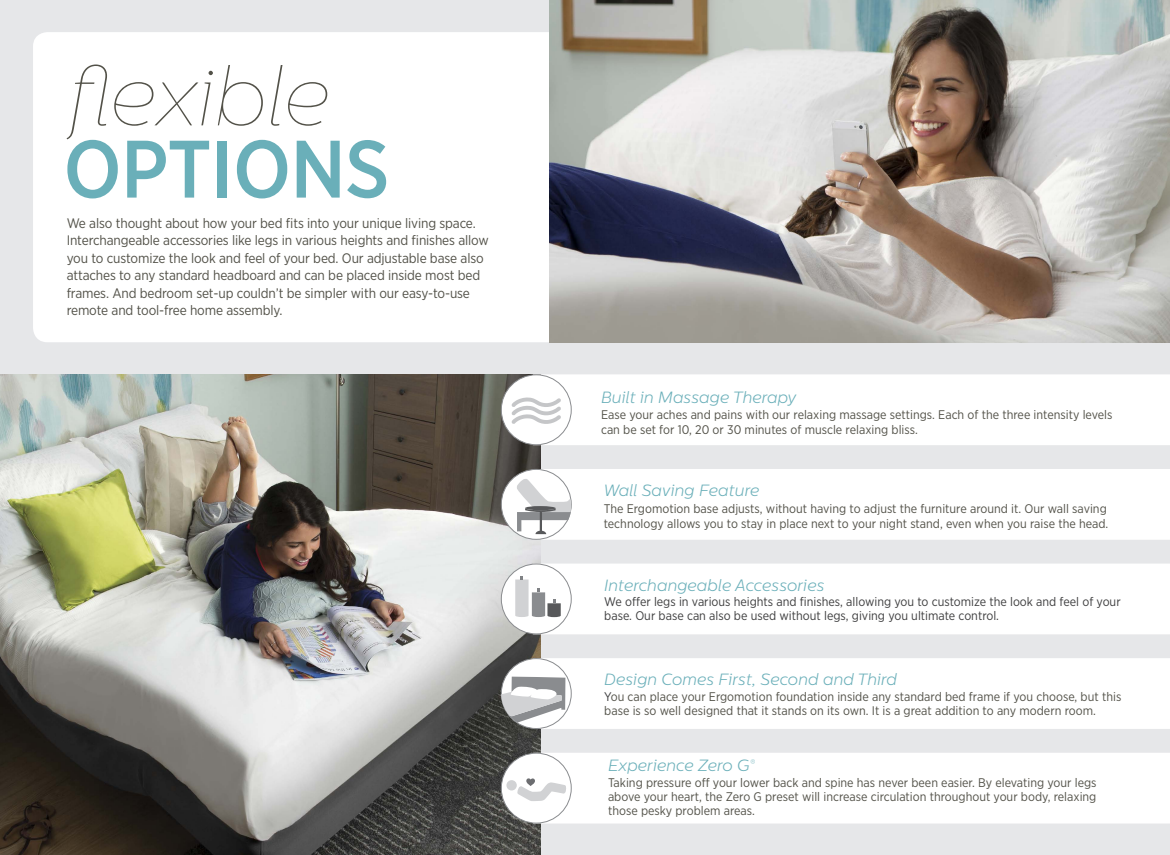
<style>
.page{position:relative;width:1170px;height:855px;background:#e6e7e9}
.page>*{position:absolute;margin:0;border:0;box-sizing:border-box;transform-origin:0 0}
.t1{font:italic 82.5px "Centrale Sans X Thin";letter-spacing:-.01em;color:#535249}
.t2{font:500 81.25px "Gotham Narrow";letter-spacing:-.01em;color:#6aafb9}
.t3{font:italic 300 16.25px "Centrale Sans";color:#6aafb9}
.t4{font:13.75px/17.5px "Gotham Narrow";letter-spacing:-.01em;color:#535249}
.t5{font:12.5px/13.8px "Gotham Narrow";color:#535249}
.t6{font:12.5px/13.8px "Gotham Narrow";color:#3e3e3f}
.s1{color:#3e3e3f}
</style>
<div class="page">
<img style="left:0;top:374px;width:541px;height:481px">
<div style="left:33px;top:32px;width:556px;height:310px;background:#fff;border-radius:14px"></div>
<div style="left:542px;top:469px;width:628px;height:71px;background:#fff"></div>
<div style="left:501px;top:469px;width:70px;height:70px;background:#fff;border-radius:50%"></div>
<div style="left:501px;top:469px;width:71px;height:71px;border:1px solid #8a8c8f;border-radius:50%"></div>
<svg style="left:517px;top:479px;width:54px;height:55px"></svg>
<svg style="left:525px;top:506px;width:31px;height:4px"></svg>
<div style="left:542px;top:564px;width:628px;height:70px;background:#fff"></div>
<div style="left:542px;top:374px;width:628px;height:71px;background:#fff"></div>
<div style="left:501px;top:375px;width:70px;height:70px;background:#fff;border-radius:50%"></div>
<div style="left:501px;top:374px;width:71px;height:71px;border:1px solid #8a8c8f;border-radius:50%"></div>
<svg style="left:511px;top:397px;width:50px;height:27px"></svg>
<svg style="left:542px;top:753px;width:628px;height:71px;background:#fdfdfd"></svg>
<div style="left:501px;top:753px;width:70px;height:70px;background:#fff;border-radius:50%"></div>
<div style="left:501px;top:753px;width:71px;height:71px;border:1px solid #8a8c8f;border-radius:50%"></div>
<div style="left:608px;top:756px;width:518px;height:65px;background:#fff"></div>
<div style="left:506px;top:780px;width:11px;height:11px;background:#d1d2d4;border-radius:50%"></div>
<svg style="left:517px;top:778px;width:49px;height:23px"></svg>
<div style="left:542px;top:658px;width:628px;height:71px;background:#fff"></div>
<div style="left:501px;top:659px;width:70px;height:70px;background:#fff;border-radius:50%"></div>
<svg style="left:501px;top:676px;width:65px;height:48px"></svg>
<div style="left:501px;top:564px;width:70px;height:70px;background:#fff;border-radius:50%"></div>
<div style="left:501px;top:564px;width:71px;height:70px;border:1px solid #8a8c8f;border-radius:50%"></div>
<img style="left:550px;top:0;width:620px;height:342px">
<svg style="left:515px;top:576px;width:46px;height:41px"></svg>
<p class="t1" style="left:69px;top:50px;width:263px">flexible</p>
<p class="t2" style="left:63px;top:118px;width:328px">OPTIONS</p>
<p class="t4" style="left:67px;top:214px;width:424px">We also thought about how your bed fits into your unique living space.<br>Interchangeable accessories like legs in various heights and finishes allow you to customize the look and feel of your bed. Our adjustable base also attaches to any standard headboard and can be placed inside most bed frames. And bedroom set-up couldn’t be simpler with our easy-to-use remote and tool-free home assembly.</p>
<p class="t3" style="left:601px;top:388px;width:197px">Built in Massage Therapy</p>
<p class="t5" style="left:601px;top:407px;width:513px;line-height:15px">Ease your aches and pains with our relaxing massage settings. Each of the three intensity levels can be set for 10, 20 or 30 minutes of muscle relaxing bliss.</p>
<p class="t3" style="left:604px;top:481px;width:157px">Wall Saving Feature</p>
<p class="t5" style="left:604px;top:500px;width:506px;line-height:15px">The Ergomotion base adjusts, without having to adjust the furniture around it. Our wall saving technology allows you to stay in place next to your night stand, even when you raise the head.</p>
<p class="t3" style="left:604px;top:576px;width:222px">Interchangeable Accessories</p>
<p class="t6" style="left:604px;top:595px;width:518px">We offer legs in various heights and finishes, allowing you to customize the look and feel of your base. Our base can also be used without legs, giving you ultimate control.</p>
<p class="t3" style="left:604px;top:671px;width:294px">Design Comes First, Second and Third</p>
<p class="t5" style="left:604px;top:690px;width:519px"><span class="s1">Y</span>ou can place your Ergomotion foundation inside any standard bed frame if you choose, but this base is so well designed that it stands on its own. It is a great addition to any modern room.</p>
<p class="t3" style="left:608px;top:757px;width:149px">Experience Zero G<sup>®</sup></p>
<p class="t5" style="left:608px;top:775px;width:490px;text-align:justify">Taking pressure off your lower back and spine has never been easier. By elevating your legs above your heart, the Zero G preset will increase circulation throughout your body, relaxing those pesky problem areas.</p>
</div>
